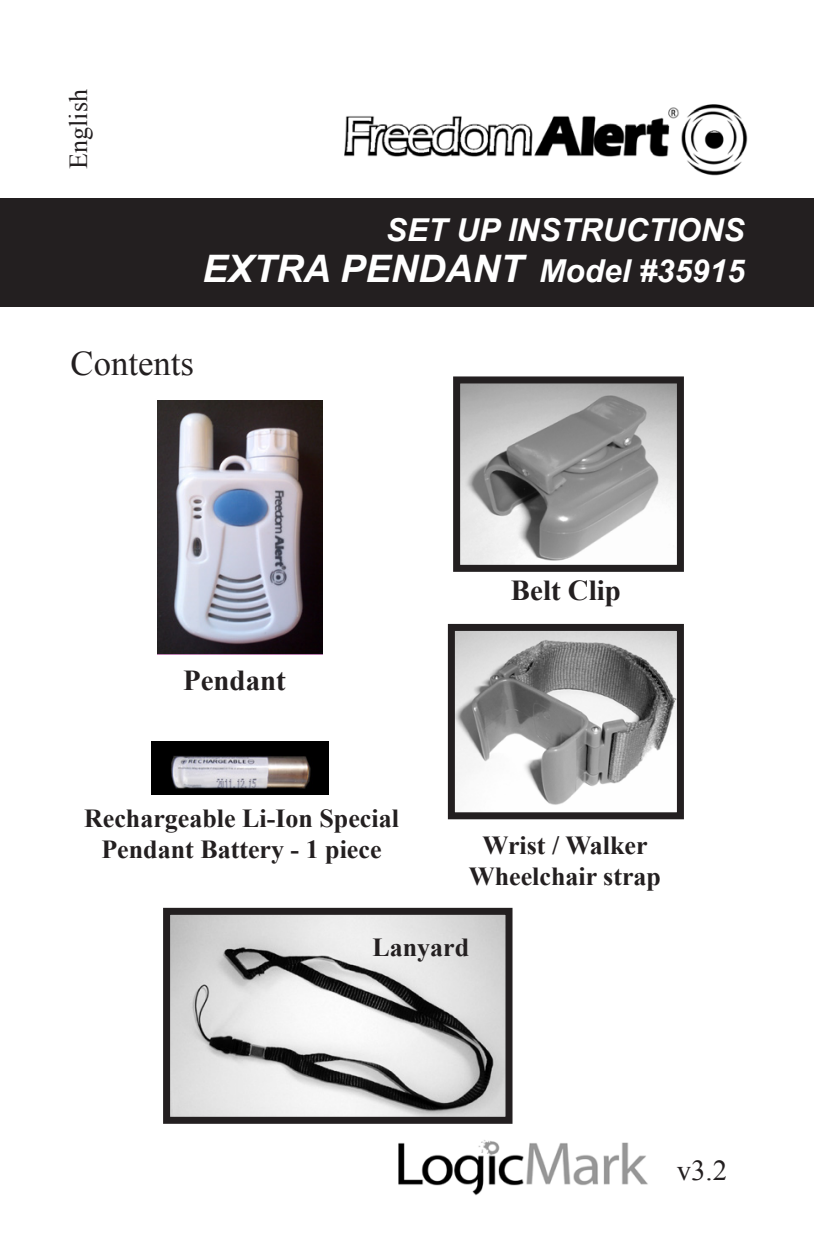
<style>
.page{position:relative;width:814px;height:1260px;background:#fff}
.page>*{position:absolute;margin:0;border:0;box-sizing:border-box;transform-origin:0 0}
.t1{font:italic 700 37.8px "Arial";color:#fff}
.t2{font:34.65px "Times New Roman";color:#231f20}
.t3{font:italic 700 31.5px "Arial";color:#fff}
.t4{font:700 28.7px "Times New Roman";color:#231f20}
.t5{font:28.7px "Times New Roman";color:#231f20}
.t6{font:700 25.9px/31.2px "Times New Roman";color:#231f20;text-align:center}
.t7{font:25.9px "Times New Roman";color:#231f20}
.s1{font-size:31.5px}
</style>
<div class="page">
<div style="left:0;top:198px;width:814px;height:109px;background:#231f20"></div>
<img style="left:344px;top:104px;width:404px;height:72px">
<img style="left:398px;top:1140px;width:250px;height:56px">
<img style="left:171px;top:916px;width:333px;height:200px">
<div style="left:163px;top:908px;width:349px;height:216px;border:7px solid #231f20"></div>
<img style="left:456px;top:632px;width:220px;height:173px">
<div style="left:448px;top:624px;width:236px;height:195px;border:7px solid #231f20"></div>
<img style="left:461px;top:384px;width:215px;height:180px">
<div style="left:453px;top:376px;width:231px;height:196px;border:7px solid #231f20"></div>
<img style="left:151px;top:742px;width:177px;height:52px">
<img style="left:157px;top:400px;width:165px;height:255px">
<p class="t7" style="left:61px;top:169px;width:81px;rotate:-90deg">English</p>
<p class="t3" style="left:386px;top:209px;width:360px">SET UP INSTRUCTIONS</p>
<h1 class="t1" style="left:202px;top:243px;width:543px">EXTRA PENDANT <span class="s1">Model #35915</span></h1>
<h2 class="t2" style="left:71px;top:340px;width:125px">Contents</h2>
<p class="t4" style="left:511px;top:570px;width:111px">Belt Clip</p>
<p class="t4" style="left:183px;top:660px;width:104px">Pendant</p>
<p class="t6" style="left:84px;top:802px;width:316px">Rechargeable Li-Ion Special<br>Pendant Battery - 1 piece</p>
<p class="t6" style="left:468px;top:829px;width:194px">Wrist / Walker<br>Wheelchair strap</p>
<p class="t6" style="left:372px;top:931px;width:98px">Lanyard</p>
<p class="t5" style="left:676px;top:1151px;width:52px">v3.2</p>
</div>
